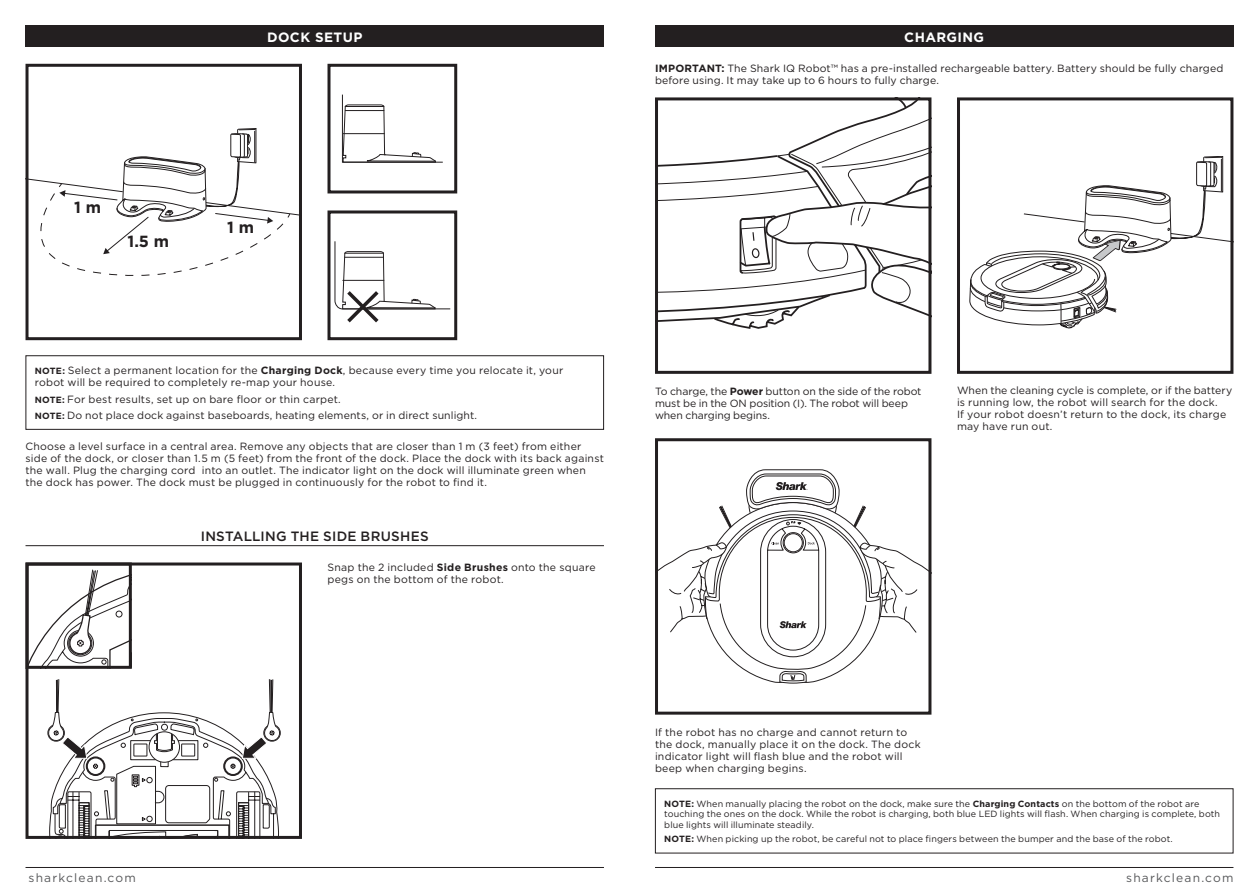
<style>
.page{position:relative;width:1259px;height:893px;background:#fff}
.page>*{position:absolute;margin:0;border:0;box-sizing:border-box;transform-origin:0 0}
.t1{font:700 16.05px "Gotham";color:#231f20}
.t2{font:500 13.5px "Gotham";letter-spacing:.02em;color:#231f20}
.t3{font:700 13.5px "Gotham";letter-spacing:.03em;color:#fff}
.t4{font:12px "Gotham";letter-spacing:.1em;color:#57585a}
.t5{font:10.5px/12px "Gotham";letter-spacing:.015em;color:#231f20}
.t6{font:10.5px/12px "Gotham";letter-spacing:-.01em;color:#231f20}
.t7{font:9px/10.5px "Gotham";letter-spacing:.01em;color:#231f20}
.s1{font-weight:700;font-size:9px}
.s2{font-weight:700}
</style>
<div class="page">
<hr style="left:655px;top:867px;width:578px;height:1px;background:#231f20">
<hr style="left:26px;top:867px;width:578px;height:1px;background:#231f20">
<div style="left:26px;top:26px;width:578px;height:21px;background:#231f20"></div>
<hr style="left:26px;top:545px;width:578px;height:1px;background:#231f20">
<div style="left:26px;top:562px;width:276px;height:277px;border:3px solid #231f20"></div>
<svg style="left:30px;top:569px;width:98px;height:96px"></svg>
<div style="left:26px;top:562px;width:106px;height:107px;border:3px solid #231f20"></div>
<svg style="left:48px;top:679px;width:232px;height:160px"></svg>
<svg style="left:659px;top:469px;width:268px;height:214px"></svg>
<div style="left:655px;top:438px;width:276px;height:277px;border:3px solid #231f20"></div>
<div style="left:957px;top:97px;width:276px;height:277px;border:3px solid #231f20"></div>
<svg style="left:969px;top:156px;width:264px;height:172px"></svg>
<div style="left:655px;top:26px;width:578px;height:21px;background:#231f20"></div>
<svg style="left:659px;top:101px;width:268px;height:228px"></svg>
<div style="left:655px;top:97px;width:276px;height:277px;border:3px solid #231f20"></div>
<div style="left:655px;top:788px;width:578px;height:65px;border:1px solid #231f20"></div>
<div style="left:26px;top:355px;width:578px;height:75px;border:1px solid #231f20"></div>
<svg style="left:342px;top:95px;width:101px;height:68px"></svg>
<div style="left:327px;top:64px;width:130px;height:129px;border:3px solid #231f20"></div>
<div style="left:327px;top:210px;width:130px;height:130px;border:3px solid #231f20"></div>
<svg style="left:334px;top:241px;width:116px;height:81px"></svg>
<svg style="left:30px;top:128px;width:268px;height:148px"></svg>
<div style="left:26px;top:64px;width:276px;height:276px;border:3px solid #231f20"></div>
<p class="t3" style="left:267px;top:28px;width:97px">DOCK SETUP</p>
<h1 class="t1" style="left:74px;top:196px;width:28px">1 m</h1>
<h1 class="t1" style="left:127px;top:231px;width:43px">1.5 m</h1>
<h1 class="t1" style="left:227px;top:216px;width:28px">1 m</h1>
<p class="t5" style="left:35px;top:365px;width:530px"><span class="s1">NOTE:</span> Select a permanent location for the <span class="s2">Charging Dock</span>, because every time you relocate it, your robot will be required to completely re-map your house.</p>
<p class="t5" style="left:35px;top:391px;width:444px;line-height:16.2px"><span class="s1">NOTE:</span> For best results, set up on bare floor or thin carpet.<br><span class="s1">NOTE:</span> Do not place dock against baseboards, heating elements, or in direct sunlight.</p>
<p class="t5" style="left:26px;top:440px;width:580px">Choose a level surface in a central area. Remove any objects that are closer than 1 m (3 feet) from either side of the dock, or closer than 1.5 m (5 feet) from the front of the dock. Place the dock with its back against the wall. Plug the charging cord into an outlet. The indicator light on the dock will illuminate green when the dock has power. The dock must be plugged in continuously for the robot to find it.</p>
<p class="t2" style="left:201px;top:527px;width:229px">INSTALLING THE SIDE BRUSHES</p>
<p class="t5" style="left:327px;top:561px;width:269px">Snap the 2 included <span class="s2">Side Brushes</span> onto the square pegs on the bottom of the robot.</p>
<p class="t3" style="left:904px;top:28px;width:81px">CHARGING</p>
<p class="t5" style="left:655px;top:62px;width:570px"><span class="s2">IMPORTANT:</span> The Shark IQ Robot™ has a pre-installed rechargeable battery. Battery should be fully charged before using. It may take up to 6 hours to fully charge.</p>
<p class="t6" style="left:655px;top:385px;width:268px">To charge, the <span class="s2">Power</span> button on the side of the robot must be in the ON position (I). The robot will beep when charging begins.</p>
<p class="t5" style="left:957px;top:384px;width:277px">When the cleaning cycle is complete, or if the battery is running low, the robot will search for the dock.<br>If your robot doesn’t return to the dock, its charge may have run out.</p>
<p class="t5" style="left:655px;top:726px;width:267px">If the robot has no charge and cannot return to the dock, manually place it on the dock. The dock indicator light will flash blue and the robot will beep when charging begins.</p>
<p class="t7" style="left:664px;top:798px;width:557px"><span class="s2">NOTE:</span> When manually placing the robot on the dock, make sure the <span class="s2">Charging Contacts</span> on the bottom of the robot are touching the ones on the dock. While the robot is charging, both blue LED lights will flash. When charging is complete, both blue lights will illuminate steadily.</p>
<p class="t7" style="left:664px;top:834px;width:510px"><span class="s2">NOTE:</span> When picking up the robot, be careful not to place fingers between the bumper and the base of the robot.</p>
<p class="t4" style="left:29px;top:870px;width:109px">sharkclean.com</p>
<p class="t4" style="left:1126px;top:870px;width:109px">sharkclean.com</p>
</div>
